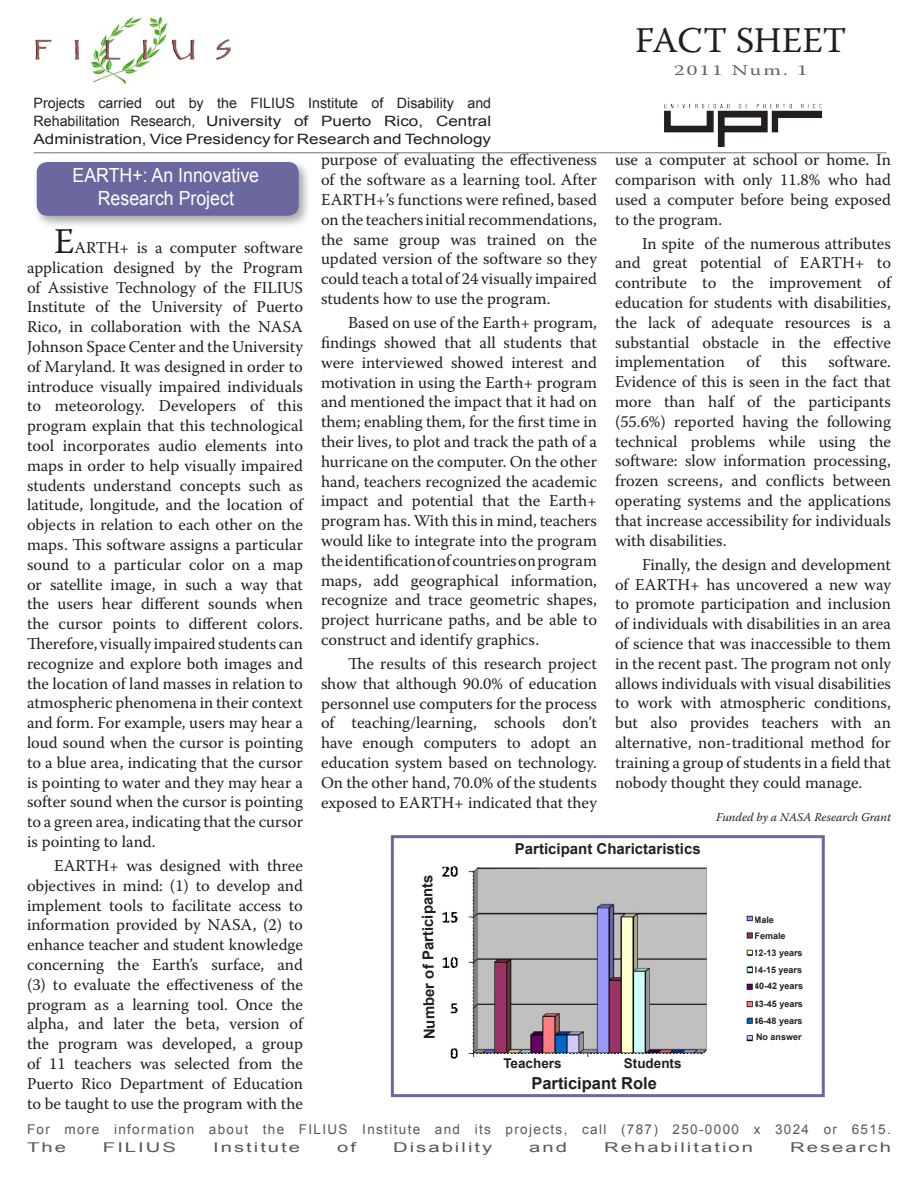
<style>
.page{position:relative;width:918px;height:1188px;background:#fff}
.page>*{position:absolute;margin:0;border:0;box-sizing:border-box;transform-origin:0 0}
.t1{font:36px "Warnock Pro";letter-spacing:-.005em;color:#231f20}
.t2{font:19.5px/23.4px "Arial";color:#fff;text-align:center;scale:.91 1}
.Body_text{font:16.5px/19.8px "Warnock Pro";color:#231f20;text-align:justify}
.Body_text_with_dropc{font:16.5px/19.8px "Warnock Pro";color:#231f20;text-align:justify}
.Body_text-2{font:700 16.5px "Arial";color:#231f20}
.Body_text-3{font:700 15px "Arial";color:#231f20}
.t3{font:15px "Warnock Pro";letter-spacing:.1em;color:#636366;scale:1.4 1}
.t4{font:14.25px/18px "Arial";color:#231f20;text-align:justify}
.t5{font:13.5px "Arial";letter-spacing:.1em;color:#57585a}
.t6{font:13.5px "Arial";letter-spacing:.1em;color:#57585a;scale:1.5 1}
.Body_text-4{font:700 13.5px "Arial";color:#231f20}
.author_indent{font:italic 12px "Warnock Pro";color:#231f20}
.Body_text-5{font:700 9px "Arial";color:#231f20}
.s1{font-style:italic}
.s2{font-size:36px}
</style>
<div class="page">
<img style="left:35px;top:17px;width:196px;height:66px">
<hr style="left:34px;top:152px;width:853px;height:1px;background:#808285">
<img style="left:664px;top:104px;width:158px;height:42px">
<div style="left:32px;top:156px;width:281px;height:74px;background:#231f20;opacity:.4"></div>
<div style="left:37px;top:162px;width:262px;height:54px;background:#6b689f;border-radius:11px"></div>
<img style="left:442px;top:866px;width:311px;height:193px">
<div style="left:391px;top:835px;width:434px;height:262px;border:3px solid #6b689f"></div>
<p class="t4" style="left:34px;top:94px;width:459px">Projects carried out by the FILIUS Institute of Disability and Rehabilitation Research<span class="s1">,</span> University of Puerto Rico, Central Administration, Vice Presidency for Research and Technology</p>
<p class="t1" style="left:635px;top:19px;width:213px">FACT SHEET</p>
<p class="t3" style="left:674px;top:61px;width:97px">2011 Num. 1</p>
<p class="Body_text" style="left:615px;top:150px;width:278px">use a computer at school or home. In comparison with only 11.8% who had used a computer before being exposed to the program.</p>
<p class="Body_text" style="left:615px;top:233px;width:278px;text-indent:27px">In spite of the numerous attributes and great potential of EARTH+ to contribute to the improvement of education for students with disabilities, the lack of adequate resources is a substantial obstacle in the effective implementation</p>
<p class="Body_text" style="left:321px;top:150px;width:278px">purpose of evaluating the effectiveness of the software as a learning tool. After EARTH+’s functions were refined, based on the teachers initial recommendations, the same group was trained on the updated version of the software so they could teach a total of 24 visually impaired students how to use the program.</p>
<p class="Body_text" style="left:321px;top:313px;width:278px;text-indent:27px">Based on use of the Earth+ program, findings showed that all students that were interviewed showed interest and motivation in using the Earth+ program and mentioned the impact that it had on them; enabling them, for the first time in their lives, to plot and track the path of a hurricane on the computer. On the other hand, teachers recognized the academic impact and potential that the Earth+ program has. With this in mind, teachers would like to integrate into the program the identification of countries on program maps, add geographical information, recognize and trace geometric shapes, project hurricane paths, and be able to construct and identify graphics.</p>
<p class="Body_text" style="left:321px;top:653px;width:278px;text-indent:27px">The results of this research project show that although 90.0% of education personnel use computers for the process of teaching/learning, schools don’t have enough computers to adopt an education system based on technology.<br>On the other hand, 70.0% of the students exposed to EARTH+ indicated that they</p>
<p class="t2" style="left:73px;top:163px;width:207px">EARTH+: An Innovative<br>Research Project</p>
<p class="Body_text_with_dropc" style="left:27px;top:237px;width:278px;text-indent:27px"><span class="s2">E</span>ARTH+ is a computer software application designed by the Program of Assistive Technology of the FILIUS Institute of the University of Puerto Rico, in collaboration with the NASA Johnson Space Center and the University of Maryland. It was designed in order to introduce visually impaired individuals to meteorology. Developers of this program explain that this technological tool incorporates audio elements into maps in order to help visually impaired students understand concepts such as latitude, longitude, and the location of objects in relation to each other on the maps. This software assigns a particular sound to a particular color on a map or satellite image, in such a way that the users hear different sounds when the cursor points to different colors.<br>Therefore, visually impaired students can recognize and explore both images and the location of land masses in relation to atmospheric phenomena in their context and form. For example, users may hear a loud sound when the cursor is pointing to a blue area, indicating that the cursor is pointing to water and they may hear a softer sound when the cursor is pointing to a green area, indicating that the cursor is pointing to land.</p>
<p class="Body_text" style="left:27px;top:855px;width:278px;text-indent:27px">EARTH+ was designed with three objectives in mind: (1) to develop and implement tools to facilitate access to information provided by NASA, (2) to enhance teacher and student knowledge concerning the Earth’s surface, and (3) to evaluate the effectiveness of the program as a learning tool. Once the alpha, and later the beta, version of the program was developed, a group of 11 teachers was selected from the Puerto Rico Department of Education to be taught to use the program with the</p>
<p class="t5" style="left:27px;top:1120px;width:865px">For more information about the FILIUS Institute and its projects, call (787) 250-0000 x 3024 or 6515.</p>
<p class="t6" style="left:27px;top:1138px;width:27px">The</p>
<p class="t6" style="left:103px;top:1138px;width:50px">FILIUS</p>
<p class="t6" style="left:213px;top:1138px;width:60px">Institute</p>
<p class="t6" style="left:337px;top:1138px;width:14px">of</p>
<p class="t6" style="left:393px;top:1138px;width:68px">Disability</p>
<p class="t6" style="left:529px;top:1138px;width:27px">and</p>
<p class="t6" style="left:604px;top:1138px;width:101px">Rehabilitation</p>
<p class="t6" style="left:790px;top:1138px;width:69px">Research</p>
<p class="Body_text" style="left:615px;top:352px;width:278px;text-indent:213px">software.<br>Evidence of this is seen in the fact that more than half of the participants (55.6%) reported having the following technical problems while using the software: slow information processing, frozen screens, and conflicts between operating systems and the applications that increase accessibility for individuals with disabilities.</p>
<p class="Body_text" style="left:615px;top:554px;width:278px;text-indent:27px">Finally, the design and development of EARTH+ has uncovered a new way to promote participation and inclusion of individuals with disabilities in an area of science that was inaccessible to them in the recent past. The program not only allows individuals with visual disabilities to work with atmospheric conditions, but also provides teachers with an alternative, non-traditional method for training a group of students in a field that nobody thought they could manage.</p>
<p class="author_indent" style="left:716px;top:810px;width:176px">Funded by a NASA Research Grant</p>
<p class="Body_text" style="left:746px;top:352px;width:15px">of</p>
<p class="Body_text" style="left:782px;top:352px;width:27px">this</p>
<p class="Body_text-3" style="left:515px;top:839px;width:187px">Participant Charictaristics</p>
<p class="Body_text-3" style="left:420px;top:1040px;width:167px;rotate:-91deg">Number of Participants</p>
<p class="Body_text-5" style="left:754px;top:914px;width:22px">Male</p>
<p class="Body_text-5" style="left:755px;top:929px;width:33px">Female</p>
<p class="Body_text-5" style="left:754px;top:947px;width:51px">12-13 years</p>
<p class="Body_text-5" style="left:754px;top:980px;width:51px">40-42 years</p>
<p class="Body_text-5" style="left:753px;top:964px;width:51px">14-15 years</p>
<p class="Body_text-5" style="left:754px;top:998px;width:51px">43-45 years</p>
<p class="Body_text-5" style="left:754px;top:1015px;width:51px">46-48 years</p>
<p class="Body_text-5" style="left:756px;top:1031px;width:47px">No answer</p>
<p class="Body_text-4" style="left:503px;top:1054px;width:60px">Teachers</p>
<p class="Body_text-4" style="left:624px;top:1055px;width:59px">Students</p>
<p class="Body_text-2" style="left:531px;top:1073px;width:127px">Participant Role</p>
</div>
